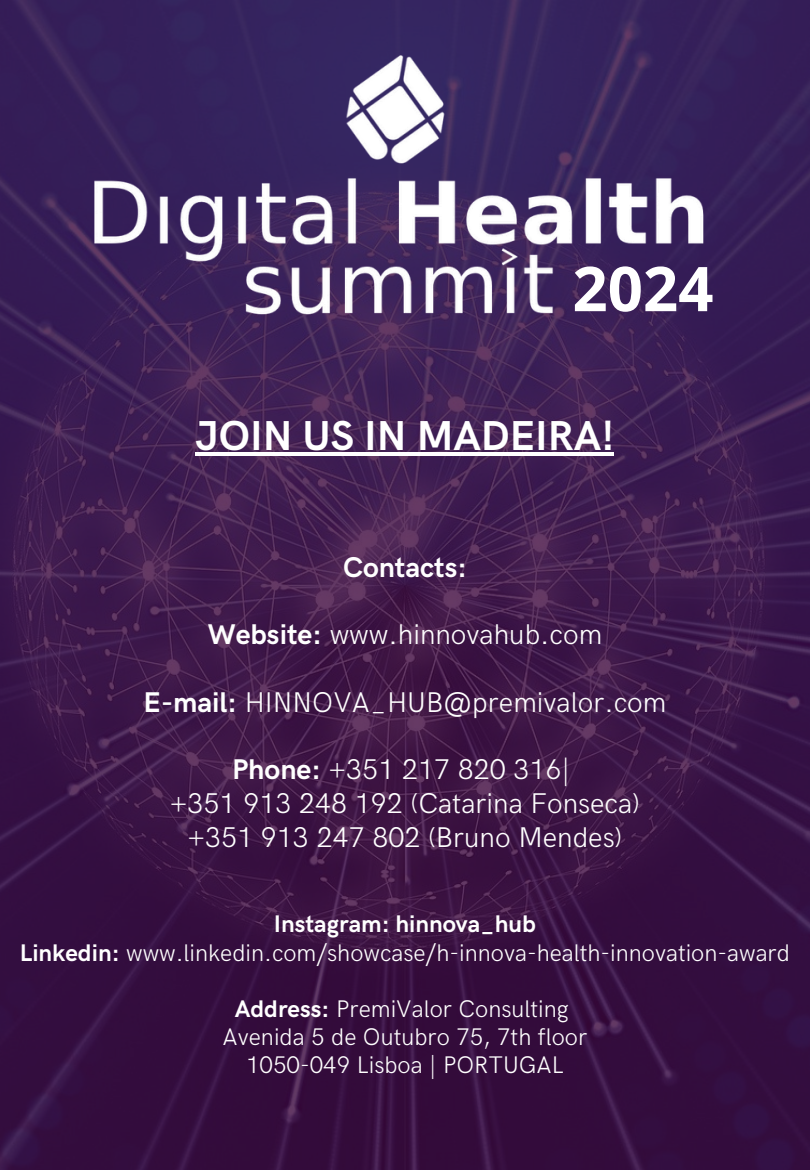
<style>
.page{position:relative;width:810px;height:1170px;background:#fff}
.page>*{position:absolute;margin:0;border:0;box-sizing:border-box;transform-origin:0 0}
.t1{font:700 61.8px "Open Sans";color:#fff}
.t2{font:700 42px "HK Grotesk";color:#fff}
.t3{font:300 28.65px/33.8px "HK Grotesk";color:#fff;text-align:center}
.t4{font:700 28.65px "HK Grotesk";color:#fff}
.t5{font:300 24.15px "HK Grotesk";color:#fff}
.t6{font:700 24.15px "HK Grotesk";color:#fff}
.s1{font-weight:700}
</style>
<div class="page">
<img style="left:0;top:0;width:810px;height:1170px">
<img style="left:86px;top:13px;width:627px;height:334px">
<hr style="left:196px;top:452px;width:418px;height:3px;background:#fff">
<h1 class="t1" style="left:572px;top:245px;width:142px">2024</h1>
<p class="t2" style="left:196px;top:412px;width:420px">JOIN US IN MADEIRA!</p>
<h3 class="t4" style="left:343px;top:551px;width:125px">Contacts:</h3>
<h4 class="t3" style="left:208px;top:619px;width:396px"><span class="s1">Website:</span> www.hinnovahub.com</h4>
<h4 class="t3" style="left:144px;top:686px;width:524px"><span class="s1">E-mail:</span> HINNOVA_HUB@premivalor.com</h4>
<h4 class="t3" style="left:170px;top:754px;width:472px"><span class="s1">Phone:</span> +351 217 820 316|<br>+351 913 248 192 (Catarina Fonseca) +351 913 247 802 (Bruno Mendes)</h4>
<p class="t6" style="left:274px;top:911px;width:264px">Instagram: hinnova_hub</p>
<p class="t5" style="left:20px;top:939px;width:772px"><span class="s1">Linkedin:</span> www.linkedin.com/showcase/h-innova-health-innovation-award</p>
<p class="t5" style="left:235px;top:995px;width:336px"><span class="s1">Address:</span> PremiValor Consulting</p>
<p class="t5" style="left:223px;top:1023px;width:366px">Avenida 5 de Outubro 75, 7th floor</p>
<p class="t5" style="left:246px;top:1051px;width:319px">1050-049 Lisboa | PORTUGAL</p>
</div>
